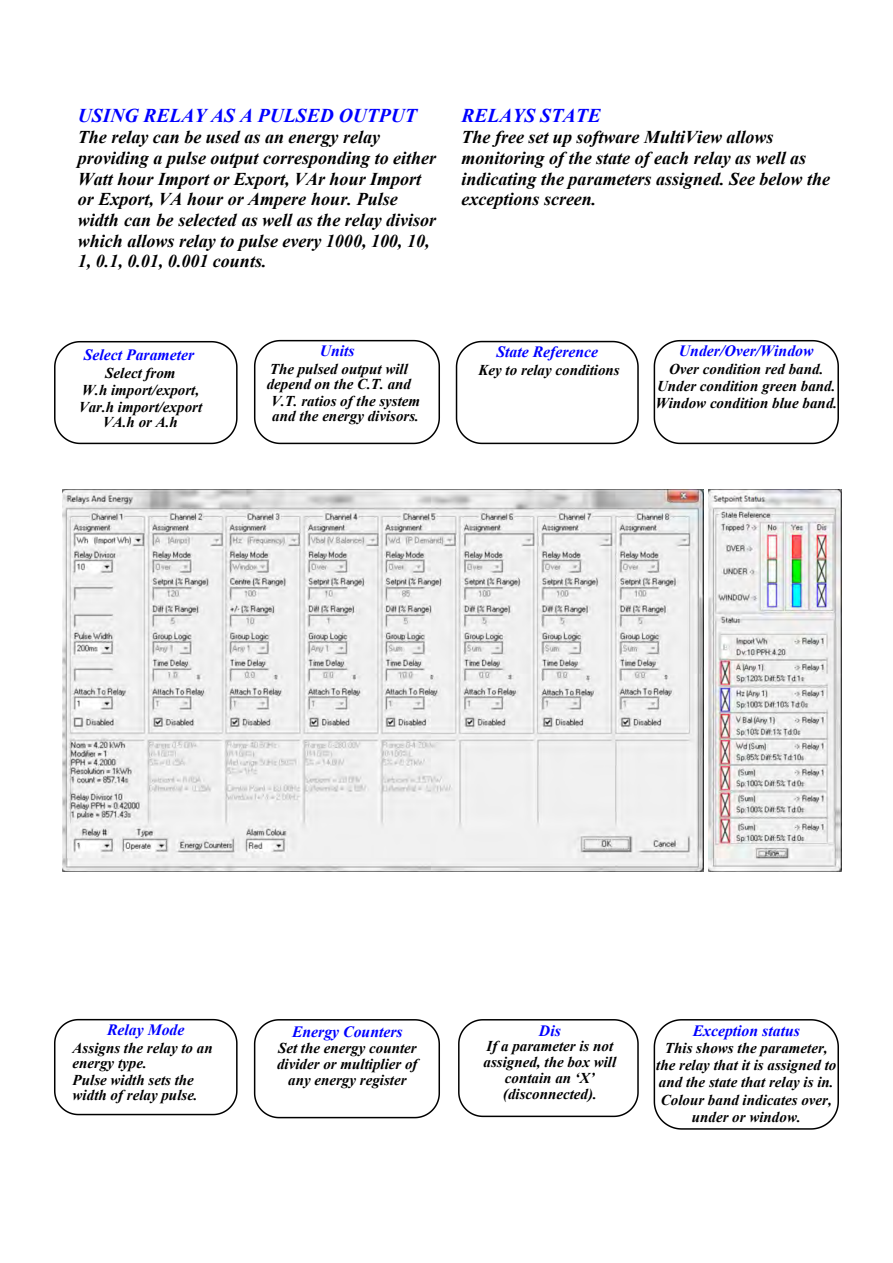
<style>
.page{position:relative;width:893px;height:1263px;background:#fff}
.page>*{position:absolute;margin:0;border:0;box-sizing:border-box;transform-origin:0 0}
.t1{font:italic 700 19.5px "Times New Roman";color:#00f}
.t2{font:italic 700 18px/20.7px "Times New Roman";color:#000}
.t3{font:italic 700 15.75px "Times New Roman";color:#00f}
.t4{font:italic 700 15px/17.2px "Times New Roman";color:#000;text-align:center}
</style>
<div class="page">
<svg style="left:456px;top:341px;width:183px;height:103px"></svg>
<svg style="left:654px;top:340px;width:185px;height:104px"></svg>
<svg style="left:458px;top:1019px;width:181px;height:98px"></svg>
<svg style="left:654px;top:1019px;width:185px;height:111px"></svg>
<svg style="left:54px;top:341px;width:184px;height:103px"></svg>
<svg style="left:54px;top:1019px;width:184px;height:96px"></svg>
<svg style="left:254px;top:1019px;width:186px;height:99px"></svg>
<svg style="left:254px;top:340px;width:186px;height:104px"></svg>
<img style="left:62px;top:490px;width:642px;height:382px">
<img style="left:709px;top:489px;width:133px;height:382px">
<h1 class="t1" style="left:78px;top:109px;width:340px">USING RELAY AS A PULSED OUTPUT</h1>
<p class="t2" style="left:78px;top:129px;width:360px">The relay can be used as an energy relay providing a pulse output corresponding to either Watt hour Import or Export, VAr hour Import or Export, VA hour or Ampere hour. Pulse width can be selected as well as the relay divisor which allows relay to pulse every 1000, 100, 10, 1, 0.1, 0.01, 0.001 counts.</p>
<h1 class="t1" style="left:461px;top:109px;width:141px">RELAYS STATE</h1>
<p class="t2" style="left:461px;top:129px;width:370px">The free set up software MultiView allows monitoring of the state of each relay as well as indicating the parameters assigned. See below the exceptions screen.</p>
<p class="t3" style="left:84px;top:350px;width:112px">Select Parameter</p>
<p class="t4" style="left:79px;top:366px;width:125px">Select from<br>W.h import/export,<br>Var.h import/export</p>
<p class="t4" style="left:103px;top:415px;width:77px">VA.h or A.h</p>
<p class="t3" style="left:320px;top:346px;width:37px">Units</p>
<p class="t4" style="left:267px;top:363px;width:146px;line-height:15px;text-align:left">The pulsed output will depend on the C.T. and</p>
<p class="t4" style="left:271px;top:395px;width:151px;line-height:15px;text-align:left">V.T. ratios of the system and the energy divisors.</p>
<p class="t3" style="left:496px;top:347px;width:103px">State Reference</p>
<p class="t4" style="left:478px;top:363px;width:143px">Key to relay conditions</p>
<p class="t3" style="left:679px;top:346px;width:136px">Under/Over/Window</p>
<p class="t4" style="left:655px;top:362px;width:183px">Over condition red band.<br>Under condition green band.<br>Window condition blue band.</p>
<p class="t3" style="left:107px;top:1025px;width:79px">Relay Mode</p>
<p class="t4" style="left:73px;top:1042px;width:142px;line-height:15px;text-align:left">Assigns the relay to an energy type.</p>
<p class="t4" style="left:73px;top:1074px;width:127px;line-height:15px;text-align:left">Pulse width sets the width of relay pulse.</p>
<p class="t3" style="left:292px;top:1027px;width:112px">Energy Counters</p>
<p class="t4" style="left:277px;top:1042px;width:142px;line-height:15.8px">Set the energy counter divider or multiplier of any energy register</p>
<p class="t3" style="left:539px;top:1025px;width:23px">Dis</p>
<p class="t4" style="left:484px;top:1040px;width:134px;line-height:15.8px">If a parameter is not assigned, the box will contain an ‘X’ (disconnected).</p>
<p class="t3" style="left:693px;top:1025px;width:109px">Exception status</p>
<p class="t4" style="left:656px;top:1041px;width:182px">This shows the parameter, the relay that it is assigned to and the state that relay is in.<br>Colour band indicates over, under or window.</p>
</div>
